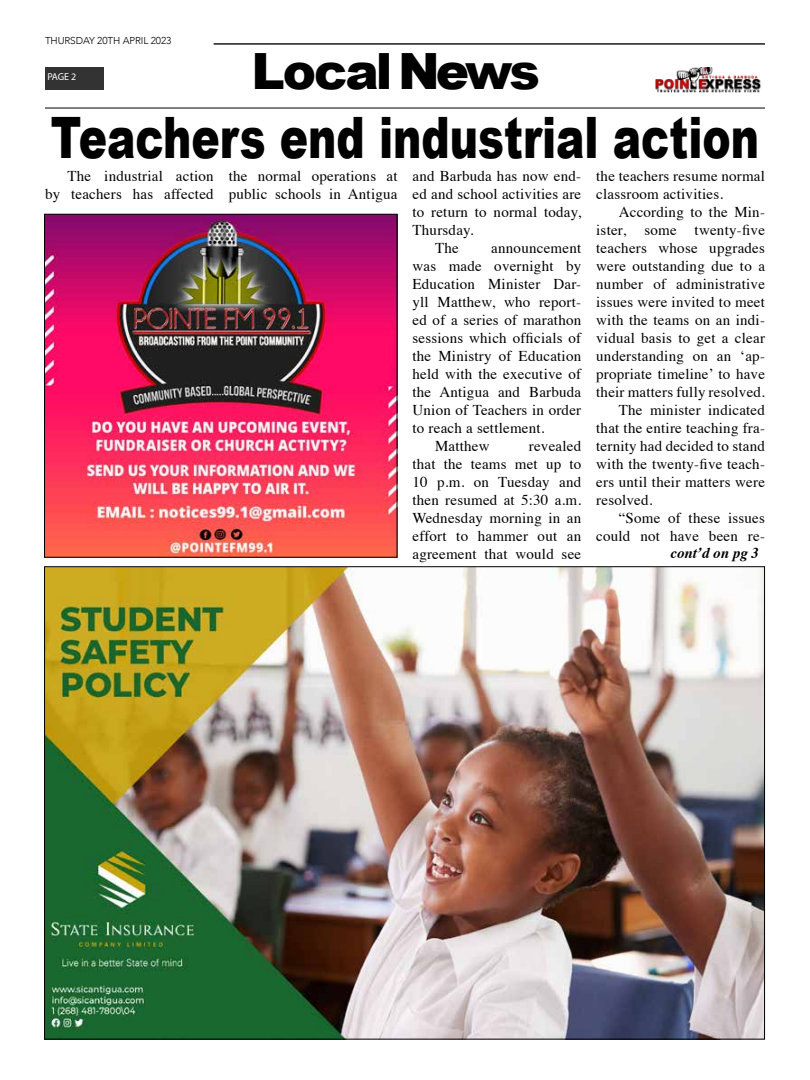
<style>
.page{position:relative;width:810px;height:1080px;background:#fff}
.page>*{position:absolute;margin:0;border:0;box-sizing:border-box;transform-origin:0 0}
.t1{font:900 57.12px "Arial";color:#000;scale:.74 1}
.t2{font:900 50px "Arial";letter-spacing:-.06em;color:#000}
.t3{font:15px/18px "Times";letter-spacing:.015em;color:#000}
.t4{font:italic 700 15px "Times";color:#000}
.t5{font:300 10px "Avenir";letter-spacing:-.01em;color:#000}
.t6{font:10px "Myriad Pro";color:#fff}
</style>
<div class="page">
<div style="left:45px;top:67px;width:58px;height:22px;background:#333"></div>
<img style="left:656px;top:67px;width:105px;height:25px">
<hr style="left:45px;top:107px;width:720px;height:2px;background:#333">
<hr style="left:214px;top:43px;width:551px;height:2px;background:#333">
<img style="left:46px;top:568px;width:717px;height:470px">
<img style="left:46px;top:216px;width:349px;height:340px">
<div style="left:44px;top:214px;width:353px;height:344px;border:1px solid #000"></div>
<p class="t5" style="left:45px;top:34px;width:128px">THURSDAY 20TH APRIL 2023</p>
<p class="t6" style="left:47px;top:71px;width:31px">PAGE 2</p>
<h2 class="t2" style="left:251px;top:34px;width:290px">Local News</h2>
<h1 class="t1" style="left:51px;top:97px;width:959px">Teachers end industrial action</h1>
<p class="t3" style="left:45px;top:166px;width:170px;text-align:right">The industrial action<br>by teachers has affected</p>
<p class="t3" style="left:229px;top:166px;width:170px">the normal operations at public schools in Antigua</p>
<p class="t3" style="left:412px;top:166px;width:170px">and Barbuda has now end-</p>
<p class="t3" style="left:412px;top:184px;width:170px">ed and school activities are</p>
<p class="t3" style="left:412px;top:202px;width:170px">to return to normal today,</p>
<p class="t3" style="left:412px;top:220px;width:63px">Thursday.</p>
<p class="t3" style="left:435px;top:238px;width:25px">The</p>
<p class="t3" style="left:491px;top:238px;width:91px">announcement</p>
<p class="t3" style="left:412px;top:256px;width:170px">was made overnight by</p>
<p class="t3" style="left:412px;top:274px;width:170px">Education Minister Dar-</p>
<p class="t3" style="left:412px;top:292px;width:170px">yll Matthew, who report-</p>
<p class="t3" style="left:412px;top:310px;width:170px">ed of a series of marathon</p>
<p class="t3" style="left:412px;top:328px;width:170px">sessions which officials of</p>
<p class="t3" style="left:412px;top:346px;width:170px">the Ministry of Education</p>
<p class="t3" style="left:412px;top:364px;width:170px">held with the executive of</p>
<p class="t3" style="left:412px;top:382px;width:170px">the Antigua and Barbuda</p>
<p class="t3" style="left:412px;top:400px;width:170px">Union of Teachers in order</p>
<p class="t3" style="left:412px;top:418px;width:134px">to reach a settlement.</p>
<p class="t3" style="left:435px;top:436px;width:56px">Matthew</p>
<p class="t3" style="left:412px;top:436px;width:170px;text-align:justify;text-indent:116px">revealed that the teams met up to 10 p.m. on Tuesday and then resumed at 5:30 a.m.<br>Wednesday morning in an effort to hammer out an agreement that would see</p>
<p class="t3" style="left:596px;top:166px;width:170px">the teachers resume normal classroom activities.</p>
<p class="t3" style="left:619px;top:202px;width:148px">According to the Min-</p>
<p class="t3" style="left:596px;top:220px;width:170px">ister, some twenty-five</p>
<p class="t3" style="left:596px;top:238px;width:170px">teachers whose upgrades</p>
<p class="t3" style="left:596px;top:256px;width:170px">were outstanding due to a</p>
<p class="t3" style="left:596px;top:274px;width:170px">number of administrative</p>
<p class="t3" style="left:596px;top:292px;width:170px">issues were invited to meet</p>
<p class="t3" style="left:596px;top:310px;width:170px">with the teams on an indi-</p>
<p class="t3" style="left:596px;top:328px;width:170px">vidual basis to get a clear</p>
<p class="t3" style="left:596px;top:346px;width:170px">understanding on an ‘ap-</p>
<p class="t3" style="left:596px;top:364px;width:170px">propriate timeline’ to have</p>
<p class="t3" style="left:596px;top:382px;width:170px">their matters fully resolved.</p>
<p class="t3" style="left:619px;top:400px;width:148px">The minister indicated</p>
<p class="t3" style="left:596px;top:418px;width:170px">that the entire teaching fra-</p>
<p class="t3" style="left:596px;top:436px;width:170px">ternity had decided to stand</p>
<p class="t3" style="left:596px;top:454px;width:170px">with the twenty-five teach-</p>
<p class="t3" style="left:596px;top:472px;width:170px">ers until their matters were</p>
<p class="t3" style="left:596px;top:490px;width:58px">resolved.</p>
<p class="t3" style="left:619px;top:508px;width:148px">“Some of these issues</p>
<p class="t3" style="left:596px;top:526px;width:170px">could not have been re-</p>
<p class="t4" style="left:670px;top:539px;width:90px">cont’d on pg 3</p>
</div>
